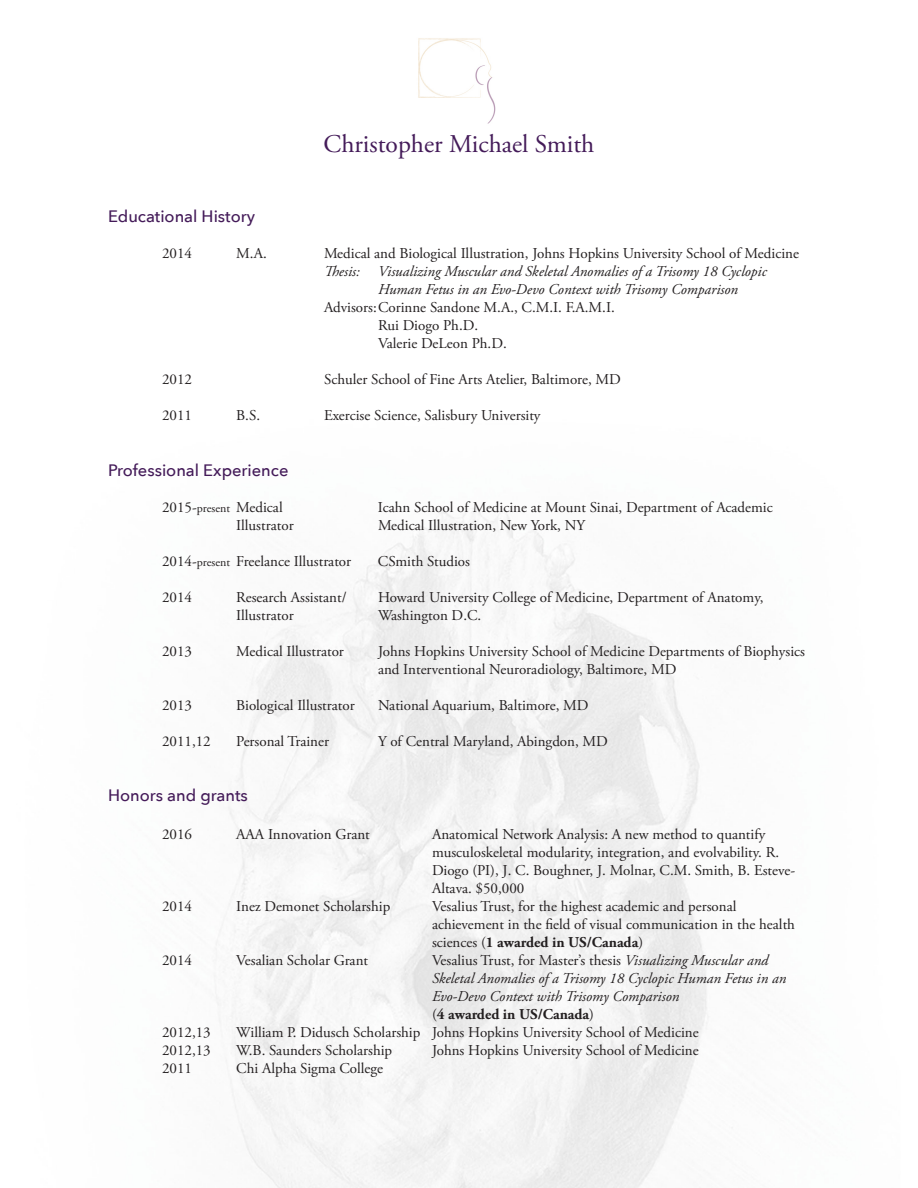
<style>
.page{position:relative;width:918px;height:1188px;background:#fff}
.page>*{position:absolute;margin:0;border:0;box-sizing:border-box;transform-origin:0 0}
.Headers{font:25.5px "Adobe Garamond Pro";color:#441b59}
.Subtitle{font:500 16.5px "Avenir Next";color:#441b59}
.Text{font:15px/18px "Adobe Garamond Pro";color:#231f20}
.Text-2{font:italic 15px/18px "Adobe Garamond Pro";color:#231f20}
.Header2{font:15px "Adobe Garamond Pro";color:#231f20}
.Text-3{font:700 15px "Adobe Garamond Pro";color:#231f20}
.s1{font-size:12px}
.s2{font-weight:700}
.s3{font-style:normal}
.s4{font-weight:400}
</style>
<div class="page">
<img style="left:418px;top:38px;width:78px;height:86px">
<p class="Headers" style="left:324px;top:128px;width:272px">Christopher Michael Smith</p>
<p class="Subtitle" style="left:108px;top:202px;width:149px">Educational History</p>
<p class="Text" style="left:162px;top:245px;width:31px">2014</p>
<p class="Text" style="left:236px;top:245px;width:32px">M.A.</p>
<p class="Text" style="left:324px;top:245px;width:477px">Medical and Biological Illustration, Johns Hopkins University School of Medicine</p>
<p class="Text-2" style="left:324px;top:263px;width:444px">Thesis: Visualizing Muscular and Skeletal Anomalies of a Trisomy 18 Cyclopic</p>
<p class="Text-2" style="left:378px;top:281px;width:362px">Human Fetus in an Evo-Devo Context with Trisomy Comparison</p>
<p class="Text" style="left:324px;top:299px;width:292px">Advisors:Corinne Sandone M.A., C.M.I. F.A.M.I.</p>
<p class="Text" style="left:378px;top:317px;width:102px">Rui Diogo Ph.D.</p>
<p class="Text" style="left:378px;top:335px;width:130px">Valerie DeLeon Ph.D.</p>
<p class="Text" style="left:162px;top:371px;width:31px">2012</p>
<p class="Text" style="left:324px;top:371px;width:298px">Schuler School of Fine Arts Atelier, Baltimore, MD</p>
<p class="Text" style="left:162px;top:407px;width:31px">2011</p>
<p class="Text" style="left:236px;top:407px;width:25px">B.S.</p>
<p class="Text" style="left:324px;top:407px;width:218px">Exercise Science, Salisbury University</p>
<p class="Subtitle" style="left:108px;top:456px;width:182px">Professional Experience</p>
<p class="Text" style="left:162px;top:498px;width:122px">2015-<span class="s1">present</span> Medical</p>
<p class="Text" style="left:378px;top:498px;width:396px">Icahn School of Medicine at Mount Sinai, Department of Academic</p>
<p class="Text" style="left:236px;top:516px;width:59px">Illustrator</p>
<p class="Text" style="left:378px;top:516px;width:209px">Medical Illustration, New York, NY</p>
<p class="Text" style="left:162px;top:552px;width:191px">2014-<span class="s1">present</span> Freelance Illustrator</p>
<p class="Text" style="left:378px;top:552px;width:94px">CSmith Studios</p>
<p class="Text" style="left:162px;top:588px;width:31px">2014</p>
<p class="Text" style="left:236px;top:588px;width:112px">Research Assistant/</p>
<p class="Text" style="left:378px;top:588px;width:387px">Howard University College of Medicine, Department of Anatomy,</p>
<p class="Text" style="left:236px;top:606px;width:59px">Illustrator</p>
<p class="Text" style="left:378px;top:606px;width:105px">Washington D.C.</p>
<p class="Text" style="left:162px;top:642px;width:31px">2013</p>
<p class="Text" style="left:236px;top:642px;width:109px">Medical Illustrator</p>
<p class="Text" style="left:378px;top:642px;width:429px">Johns Hopkins University School of Medicine Departments of Biophysics and Interventional Neuroradiology, Baltimore, MD</p>
<p class="Text" style="left:162px;top:696px;width:31px">2013</p>
<p class="Text" style="left:236px;top:696px;width:120px">Biological Illustrator</p>
<p class="Text" style="left:378px;top:696px;width:212px">National Aquarium, Baltimore, MD</p>
<p class="Header2" style="left:162px;top:732px;width:50px">2011,12</p>
<p class="Header2" style="left:236px;top:732px;width:94px">Personal Trainer</p>
<p class="Header2" style="left:378px;top:732px;width:232px">Y of Central Maryland, Abingdon, MD</p>
<p class="Subtitle" style="left:108px;top:782px;width:141px">Honors and grants</p>
<p class="Text" style="left:162px;top:826px;width:31px">2016</p>
<p class="Text" style="left:236px;top:826px;width:135px">AAA Innovation Grant</p>
<p class="Text" style="left:432px;top:826px;width:365px">Anatomical Network Analysis: A new method to quantify musculoskeletal modularity, integration, and evolvability. R.<br>Diogo (PI), J. C. Boughner, J. Molnar, C.M. Smith, B. Esteve-Altava. $50,000</p>
<p class="Text" style="left:162px;top:898px;width:31px">2014</p>
<p class="Text" style="left:236px;top:898px;width:156px">Inez Demonet Scholarship</p>
<p class="Text" style="left:432px;top:898px;width:365px">Vesalius Trust, for the highest academic and personal achievement in the field of visual communication in the health sciences (<span class="s2">1 awarded in US/Canada</span>)</p>
<p class="Text" style="left:162px;top:952px;width:31px">2014</p>
<p class="Text" style="left:236px;top:952px;width:133px">Vesalian Scholar Grant</p>
<p class="Text-2" style="left:432px;top:952px;width:356px"><span class="s3">Vesalius Trust, for Master’s thesis</span> Visualizing Muscular and<br>Skeletal Anomalies of a Trisomy 18 Cyclopic Human Fetus in an<br>Evo-Devo Context with Trisomy Comparison</p>
<p class="Text-3" style="left:432px;top:1006px;width:164px"><span class="s4">(</span>4 awarded in US/Canada<span class="s4">)</span></p>
<p class="Text" style="left:162px;top:1024px;width:50px">2012,13</p>
<p class="Text" style="left:236px;top:1024px;width:464px">William P. Didusch Scholarship Johns Hopkins University School of Medicine</p>
<p class="Text" style="left:162px;top:1042px;width:50px">2012,13</p>
<p class="Text" style="left:236px;top:1042px;width:157px">W.B. Saunders Scholarship</p>
<p class="Text" style="left:432px;top:1042px;width:268px">Johns Hopkins University School of Medicine</p>
<p class="Text" style="left:162px;top:1060px;width:31px">2011</p>
<p class="Text" style="left:236px;top:1060px;width:148px">Chi Alpha Sigma College</p>
</div>
